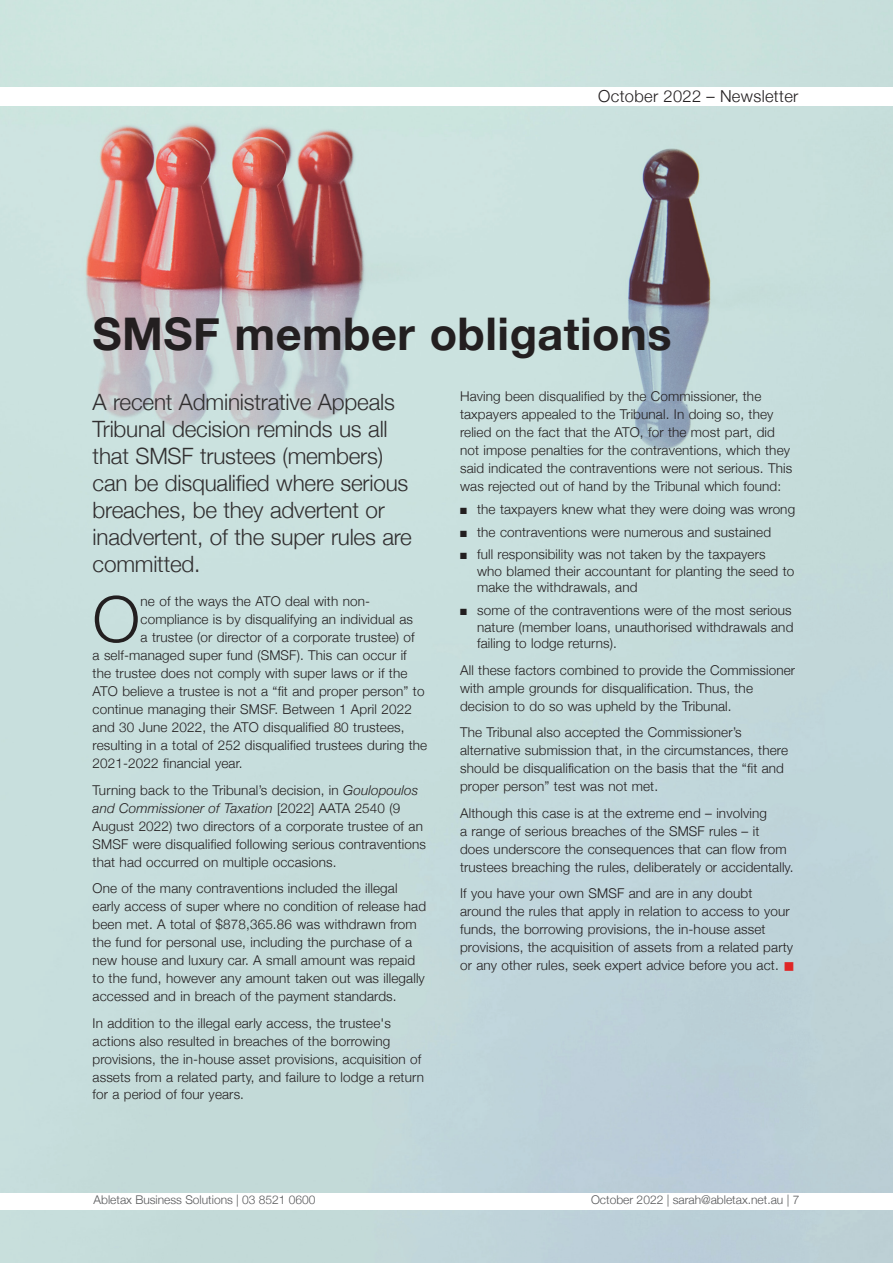
<style>
.page{position:relative;width:893px;height:1263px;background:#fff}
.page>*{position:absolute;margin:0;border:0;box-sizing:border-box;transform-origin:0 0}
.t1{font:300 63.9px "Helvetica Neue";color:#231f20}
.t2{font:700 45px "Helvetica Neue";letter-spacing:.01em;color:#231f20}
.t3{font:300 22.5px/27px "Helvetica Neue";letter-spacing:-.01em;color:#312f30}
.t4{font:300 16.5px "Helvetica Neue";letter-spacing:.02em;color:#231f20}
.t5{font:300 13.5px/18px "Helvetica Neue";letter-spacing:.01em;color:#231f20}
.t6{font:300 12px "Helvetica Neue";color:#57585a}
.s1{color:#df2626}
.s2{font-style:italic}
</style>
<div class="page">
<img style="left:0;top:106px;width:893px;height:1086px">
<p class="t4" style="left:598px;top:83px;width:202px">October 2022 – Newsletter</p>
<h2 class="t2" style="left:93px;top:299px;width:580px">SMSF member obligations</h2>
<h3 class="t3" style="left:93px;top:386px;width:321px">A recent Administrative Appeals<br>Tribunal decision reminds us all that SMSF trustees (members) can be disqualified where serious breaches, be they advertent or inadvertent, of the super rules are committed.</h3>
<h1 class="t1" style="left:93px;top:568px;width:49px">O</h1>
<p class="t5" style="left:141px;top:591px;width:231px">ne of the ways the ATO deal with non-</p>
<p class="t5" style="left:460px;top:386px;width:334px">Having been disqualified by the Commissioner, the taxpayers appealed to the Tribunal. In doing so, they relied on the fact that the ATO, for the most part, did not impose penalties for the contraventions, which they said indicated the contraventions were not serious. This was rejected out of hand by the Tribunal which found:</p>
<p class="t5" style="left:460px;top:499px;width:337px">■ the taxpayers knew what they were doing was wrong</p>
<p class="t5" style="left:460px;top:522px;width:313px">■ the contraventions were numerous and sustained</p>
<p class="t5" style="left:477px;top:545px;width:319px;line-height:16.5px;text-indent:-17px">■ full responsibility was not taken by the taxpayers<br>who blamed their accountant for planting the seed to make the withdrawals, and</p>
<p class="t5" style="left:477px;top:601px;width:318px;line-height:16.5px;text-indent:-17px">■ some of the contraventions were of the most serious nature (member loans, unauthorised withdrawals and failing to lodge returns).</p>
<p class="t5" style="left:460px;top:660px;width:337px">All these factors combined to provide the Commissioner with ample grounds for disqualification. Thus, the decision to do so was upheld by the Tribunal.</p>
<p class="t5" style="left:460px;top:722px;width:329px">The Tribunal also accepted the Commissioner’s alternative submission that, in the circumstances, there should be disqualification on the basis that the “fit and proper person” test was not met.</p>
<p class="t5" style="left:460px;top:803px;width:335px">Although this case is at the extreme end – involving<br>a range of serious breaches of the SMSF rules – it<br>does underscore the consequences that can flow from trustees breaching the rules, deliberately or accidentally.</p>
<p class="t5" style="left:460px;top:883px;width:336px">If you have your own SMSF and are in any doubt around the rules that apply in relation to access to your funds, the borrowing provisions, the in-house asset provisions, the acquisition of assets from a related party or any other rules, seek expert advice before you act. <span class="s1">■</span></p>
<p class="t5" style="left:141px;top:609px;width:274px">compliance is by disqualifying an individual as</p>
<p class="t5" style="left:141px;top:627px;width:276px">a trustee (or director of a corporate trustee) of</p>
<p class="t5" style="left:93px;top:645px;width:316px">a self-managed super fund (SMSF). This can occur if</p>
<p class="t5" style="left:93px;top:663px;width:316px">the trustee does not comply with super laws or if the</p>
<p class="t5" style="left:93px;top:681px;width:333px">ATO believe a trustee is not a “fit and proper person” to</p>
<p class="t5" style="left:93px;top:699px;width:321px">continue managing their SMSF. Between 1 April 2022</p>
<p class="t5" style="left:93px;top:717px;width:313px">and 30 June 2022, the ATO disqualified 80 trustees,</p>
<p class="t5" style="left:93px;top:735px;width:336px">resulting in a total of 252 disqualified trustees during the</p>
<p class="t5" style="left:93px;top:753px;width:152px">2021-2022 financial year.</p>
<p class="t5" style="left:93px;top:780px;width:335px">Turning back to the Tribunal’s decision, in <span class="s2">Goulopoulos and Commissioner of Taxation</span> [2022] AATA 2540 (9<br>August 2022) two directors of a corporate trustee of an SMSF were disqualified following serious contraventions that had occurred on multiple occasions.</p>
<p class="t5" style="left:93px;top:878px;width:335px">One of the many contraventions included the illegal early access of super where no condition of release had been met. A total of $878,365.86 was withdrawn from the fund for personal use, including the purchase of a new house and luxury car. A small amount was repaid to the fund, however any amount taken out was illegally accessed and in breach of the payment standards.</p>
<p class="t5" style="left:93px;top:1013px;width:333px">In addition to the illegal early access, the trustee's actions also resulted in breaches of the borrowing provisions, the in-house asset provisions, acquisition of assets from a related party, and failure to lodge a return for a period of four years.</p>
<p class="t6" style="left:94px;top:1190px;width:224px">Abletax Business Solutions | 03 8521 0600</p>
<p class="t6" style="left:591px;top:1190px;width:210px">October 2022 | sarah@abletax.net.au | 7</p>
</div>
